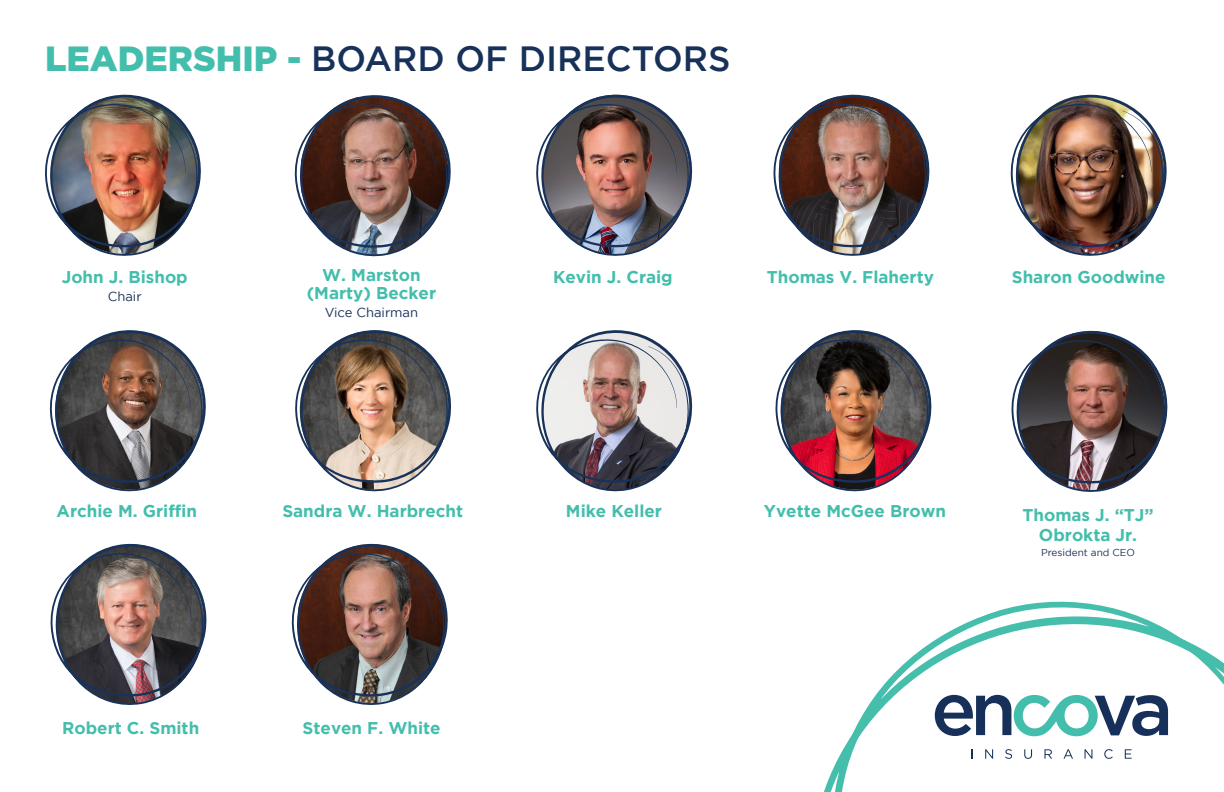
<style>
.page{position:relative;width:1224px;height:792px;background:#fff}
.page>*{position:absolute;margin:0;border:0;box-sizing:border-box;transform-origin:0 0}
.t1{font:500 35px "Gotham";color:#183159}
.t2{font:700 17px/18px "Gotham";color:#44beac;text-align:center}
.t3{font:13px "Gotham";color:#183159}
.t4{font:10px "Gotham";color:#183159}
.s1{font-weight:900;color:#44beac}
</style>
<div class="page">
<svg style="left:824px;top:601px;width:400px;height:191px"></svg>
<svg style="left:935px;top:695px;width:233px;height:41px"></svg>
<svg style="left:985px;top:749px;width:8px;height:10px"></svg>
<svg style="left:1005px;top:749px;width:7px;height:10px"></svg>
<svg style="left:1024px;top:749px;width:8px;height:10px"></svg>
<svg style="left:1044px;top:749px;width:8px;height:10px"></svg>
<svg style="left:1064px;top:749px;width:9px;height:10px"></svg>
<svg style="left:1085px;top:749px;width:7px;height:10px"></svg>
<svg style="left:1104px;top:749px;width:9px;height:10px"></svg>
<svg style="left:1125px;top:749px;width:7px;height:10px"></svg>
<img style="left:295px;top:95px;width:156px;height:161px">
<img style="left:45px;top:95px;width:156px;height:161px">
<img style="left:536px;top:95px;width:156px;height:161px">
<img style="left:774px;top:95px;width:155px;height:161px">
<img style="left:1011px;top:95px;width:156px;height:161px">
<svg style="left:50px;top:330px;width:156px;height:161px"></svg>
<img style="left:295px;top:330px;width:156px;height:161px">
<img style="left:536px;top:330px;width:156px;height:161px">
<img style="left:776px;top:330px;width:155px;height:161px">
<svg style="left:1012px;top:331px;width:155px;height:161px"></svg>
<img style="left:51px;top:544px;width:155px;height:161px">
<img style="left:292px;top:544px;width:156px;height:161px">
<h1 class="t1" style="left:45px;top:38px;width:687px"><span class="s1">LEADERSHIP -</span> BOARD OF DIRECTORS</h1>
<p class="t2" style="left:62px;top:267px;width:128px">John J. Bishop</p>
<p class="t3" style="left:108px;top:289px;width:35px">Chair</p>
<p class="t2" style="left:307px;top:266px;width:131px">W. Marston (Marty) Becker</p>
<p class="t3" style="left:325px;top:305px;width:95px">Vice Chairman</p>
<p class="t2" style="left:553px;top:267px;width:121px">Kevin J. Craig</p>
<p class="t2" style="left:767px;top:268px;width:169px">Thomas V. Flaherty</p>
<p class="t2" style="left:1012px;top:268px;width:155px">Sharon Goodwine</p>
<p class="t2" style="left:57px;top:502px;width:142px">Archie M. Griffin</p>
<p class="t2" style="left:282px;top:502px;width:182px">Sandra W. Harbrecht</p>
<p class="t2" style="left:566px;top:502px;width:98px">Mike Keller</p>
<p class="t2" style="left:764px;top:502px;width:184px">Yvette McGee Brown</p>
<p class="t2" style="left:1022px;top:504px;width:133px;line-height:20.4px">Thomas J. “TJ”<br>Obrokta Jr.</p>
<p class="t4" style="left:1041px;top:546px;width:95px">President and CEO</p>
<p class="t2" style="left:62px;top:718px;width:139px">Robert C. Smith</p>
<p class="t2" style="left:303px;top:718px;width:140px">Steven F. White</p>
</div>
